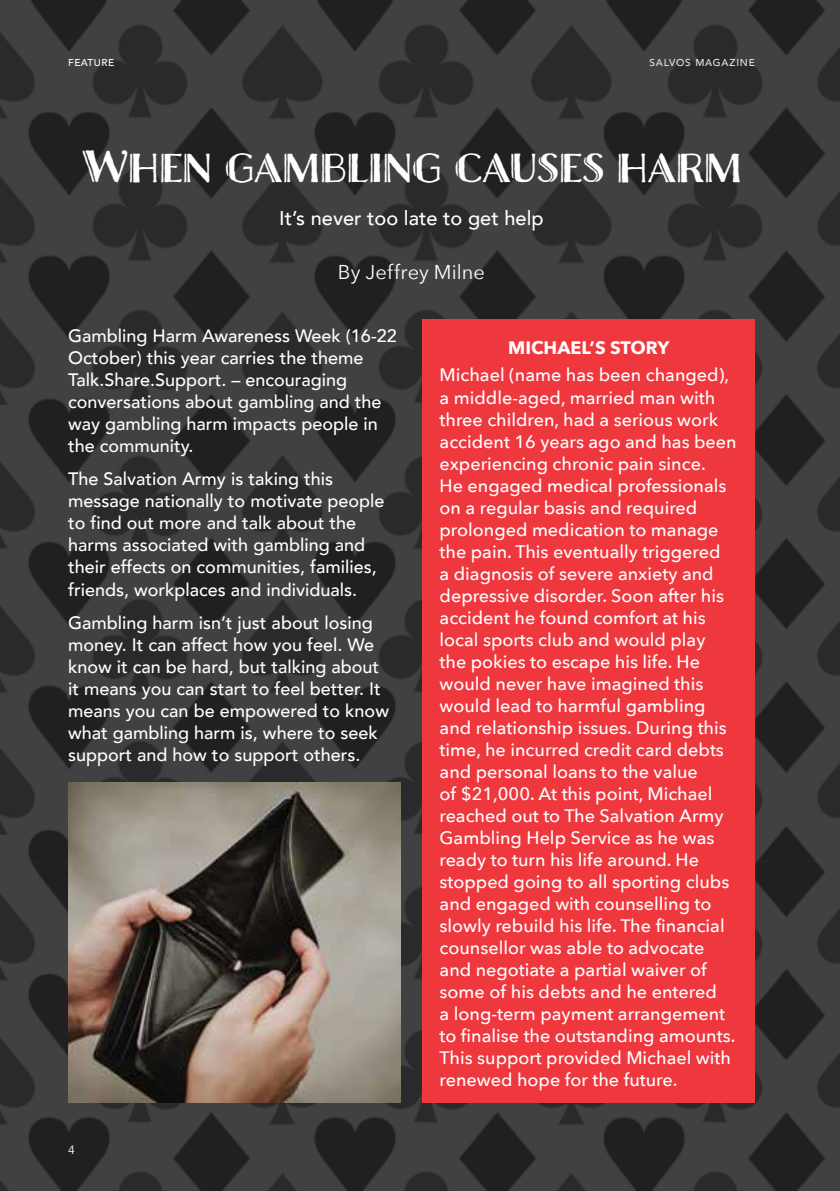
<style>
.page{position:relative;width:840px;height:1191px;background:#fff}
.page>*{position:absolute;margin:0;border:0;box-sizing:border-box;transform-origin:0 0}
.t1{font:42px "Charcuterie Deco";letter-spacing:.015em;color:#fff}
.t2{font:500 20px "Avenir";color:#fff}
.t3{font:20px "Avenir Next";letter-spacing:.005em;color:#fff}
.t4{font:500 18px/22px "Avenir Next";color:#fff}
.t5{font:500 18px/22px "Avenir";color:#fff}
.t6{font:700 18px "Avenir Next";color:#fff}
.t7{font:12px "Avenir";color:#fff}
.t8{font:500 10px "Avenir";letter-spacing:.08em;color:#e6e7e8}
.t9{font:500 10px "Avenir";letter-spacing:.05em;color:#fff}
</style>
<div class="page">
<img style="left:0;top:0;width:839px;height:1191px">
<div style="left:422px;top:319px;width:332px;height:783px;background:#ef373e"></div>
<img style="left:68px;top:783px;width:332px;height:319px">
<p class="t9" style="left:68px;top:54px;width:47px">FEATURE</p>
<p class="t8" style="left:649px;top:54px;width:107px">SALVOS MAGAZINE</p>
<h1 class="t1" style="left:82px;top:139px;width:659px">When gambling causes harm</h1>
<p class="t2" style="left:279px;top:200px;width:266px">It’s never too late to get help</p>
<p class="t3" style="left:338px;top:255px;width:148px">By Jeffrey Milne</p>
<p class="t5" style="left:68px;top:324px;width:330px">Gambling Harm Awareness Week (16-22<br>October) this year carries the theme Talk.Share.Support. – encouraging conversations about gambling and the way gambling harm impacts people in the community.</p>
<p class="t5" style="left:68px;top:467px;width:318px">The Salvation Army is taking this message nationally to motivate people to find out more and talk about the harms associated with gambling and their effects on communities, families, friends, workplaces and individuals.</p>
<p class="t5" style="left:68px;top:610px;width:322px">Gambling harm isn’t just about losing money. It can affect how you feel. We know it can be hard, but talking about it means you can start to feel better. It means you can be empowered to know what gambling harm is, where to seek support and how to support others.</p>
<p class="t7" style="left:68px;top:1142px;width:8px">4</p>
<p class="t6" style="left:508px;top:332px;width:163px">MICHAEL’S STORY</p>
<p class="t4" style="left:439px;top:363px;width:298px">Michael (name has been changed), a middle-aged, married man with three children, had a serious work accident 16 years ago and has been experiencing chronic pain since.<br>He engaged medical professionals on a regular basis and required prolonged medication to manage the pain. This eventually triggered<br>a diagnosis of severe anxiety and depressive disorder. Soon after his accident he found comfort at his local sports club and would play<br>the pokies to escape his life. He would never have imagined this would lead to harmful gambling and relationship issues. During this time, he incurred credit card debts and personal loans to the value<br>of $21,000. At this point, Michael reached out to The Salvation Army Gambling Help Service as he was ready to turn his life around. He stopped going to all sporting clubs and engaged with counselling to slowly rebuild his life. The financial counsellor was able to advocate and negotiate a partial waiver of some of his debts and he entered<br>a long-term payment arrangement to finalise the outstanding amounts.<br>This support provided Michael with renewed hope for the future.</p>
</div>
